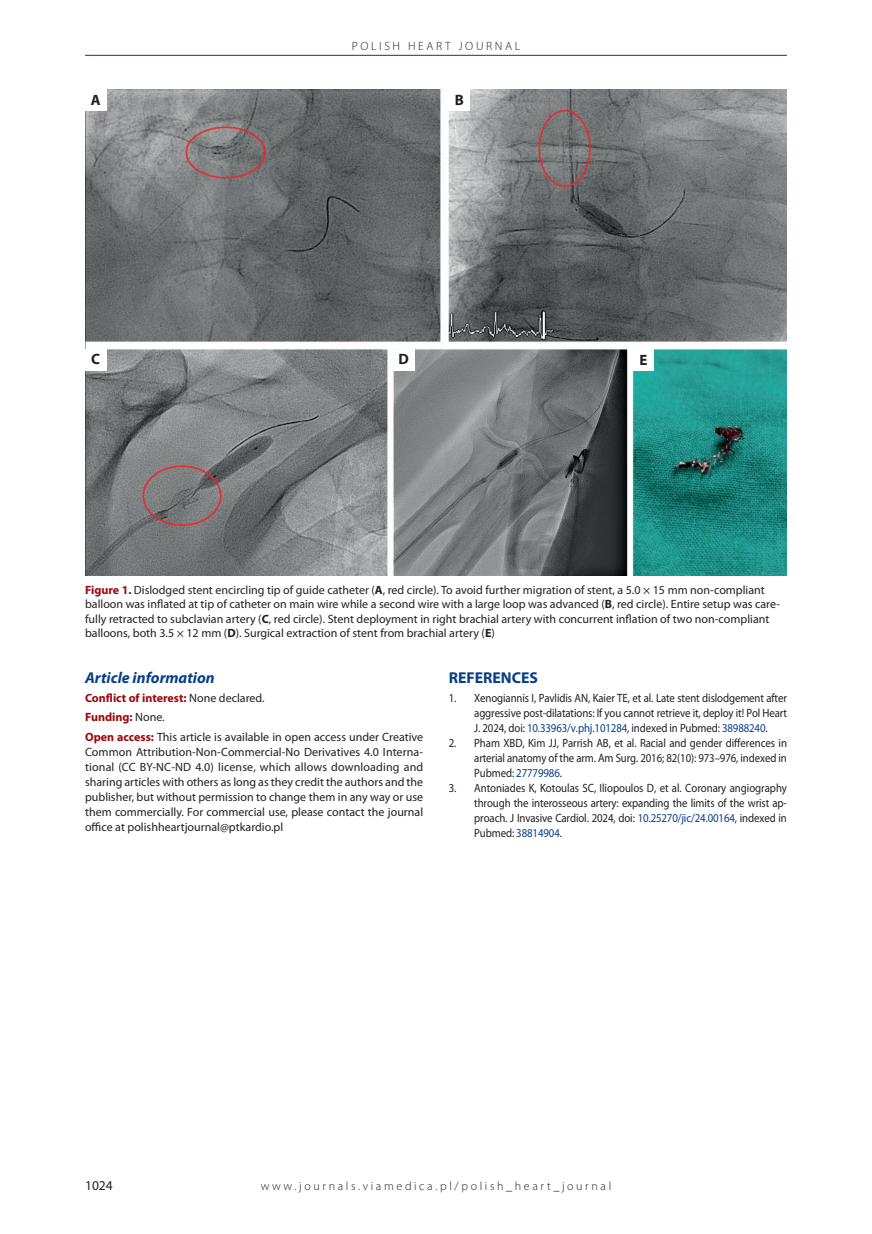
<style>
.page{position:relative;width:872px;height:1234px;background:#fff}
.page>*{position:absolute;margin:0;border:0;box-sizing:border-box;transform-origin:0 0}
.t1{font:italic 700 15.75px "Myriad Pro";color:#083e89}
.t2{font:700 15.75px "Myriad Pro";color:#083e89}
.t3{font:700 15px "Myriad Pro";color:#231f20}
.t4{font:13.5px "Myriad Pro";color:#231f20}
.t5{font:12px/15px "Myriad Pro";color:#231f20}
.t6{font:12px/15px "Myriad Pro";color:#231f20;text-align:justify;scale:.9 1}
.t7{font:300 12px "Myriad Pro";letter-spacing:.22em;color:#231f20}
.s1{font-weight:700;color:#9d070d}
.s2{font-weight:700}
.s3{color:#083e89}
</style>
<div class="page">
<hr style="left:85px;top:55px;width:702px;height:1px;background:#9d070d">
<img style="left:85px;top:89px;width:702px;height:486px">
<div style="left:85px;top:89px;width:21px;height:22px;background:#fff"></div>
<div style="left:449px;top:89px;width:21px;height:22px;background:#fff"></div>
<div style="left:85px;top:349px;width:21px;height:21px;background:#fff"></div>
<div style="left:393px;top:349px;width:21px;height:21px;background:#fff"></div>
<div style="left:632px;top:349px;width:22px;height:22px;background:#fff"></div>
<p class="t7" style="left:352px;top:39px;width:170px">POLISH HEART JOURNAL</p>
<p class="t3" style="left:91px;top:90px;width:11px">A</p>
<p class="t3" style="left:455px;top:90px;width:11px">B</p>
<p class="t3" style="left:91px;top:349px;width:10px">C</p>
<p class="t3" style="left:398px;top:349px;width:12px">D</p>
<p class="t3" style="left:639px;top:350px;width:10px">E</p>
<p class="t5" style="left:85px;top:582px;width:696px;line-height:14.4px"><span class="s1">Figure 1.</span> Dislodged stent encircling tip of guide catheter (<span class="s2">A</span>, red circle). To avoid further migration of stent, a 5.0 × 15 mm non-compliant balloon was inflated at tip of catheter on main wire while a second wire with a large loop was advanced (<span class="s2">B</span>, red circle). Entire setup was care&shy;fully retracted to subclavian artery (<span class="s2">C</span>, red circle). Stent deployment in right brachial artery with concurrent inflation of two non-compliant balloons, both 3.5 × 12 mm (<span class="s2">D</span>). Surgical extraction of stent from brachial artery (<span class="s2">E</span>)</p>
<h1 class="t2" style="left:449px;top:667px;width:91px">REFERENCES</h1>
<p class="t6" style="left:474px;top:690px;width:349px;text-indent:-26px">1. Xenogiannis I, Pavlidis AN, Kaier TE, et al. Late stent dislodgement after aggressive post-dilatations: If you cannot retrieve it, deploy it! Pol Heart J. 2024, doi: <span class="s3">10.33963/v.phj.101284</span>, indexed in Pubmed: <span class="s3">38988240</span>.</p>
<p class="t6" style="left:474px;top:735px;width:349px;text-indent:-26px">2. Pham XBD, Kim JJ, Parrish AB, et al. Racial and gender differences in arterial anatomy of the arm. Am Surg. 2016; 82(10): 973–976, indexed in Pubmed: <span class="s3">27779986</span>.</p>
<p class="t6" style="left:474px;top:780px;width:349px;text-indent:-26px">3. Antoniades K, Kotoulas SC, Iliopoulos D, et al. Coronary angiography through the interosseous artery: expanding the limits of the wrist ap&shy;proach. J Invasive Cardiol. 2024, doi: <span class="s3">10.25270/jic/24.00164</span>, indexed in Pubmed: <span class="s3">38814904</span>.</p>
<h1 class="t1" style="left:85px;top:667px;width:131px">Article information</h1>
<p class="t5" style="left:85px;top:688px;width:340px;line-height:19.2px"><span class="s1">Conflict of interest:</span> None declared.<br><span class="s1">Funding:</span> None.<br><span class="s1">Open access:</span> This article is available in open access under Creative</p>
<p class="t5" style="left:85px;top:743px;width:340px;text-align:justify">Common Attribution-Non-Commercial-No Derivatives 4.0 Interna&shy;tional (CC BY-NC-ND 4.0) license, which allows downloading and sharing articles with others as long as they credit the authors and the publisher, but without permission to change them in any way or use them commercially. For commercial use, please contact the journal office at polishheartjournal@ptkardio.pl</p>
<p class="t4" style="left:85px;top:1176px;width:29px">1024</p>
<p class="t7" style="left:261px;top:1179px;width:352px">www.journals.viamedica.pl/polish_heart_journal</p>
</div>
